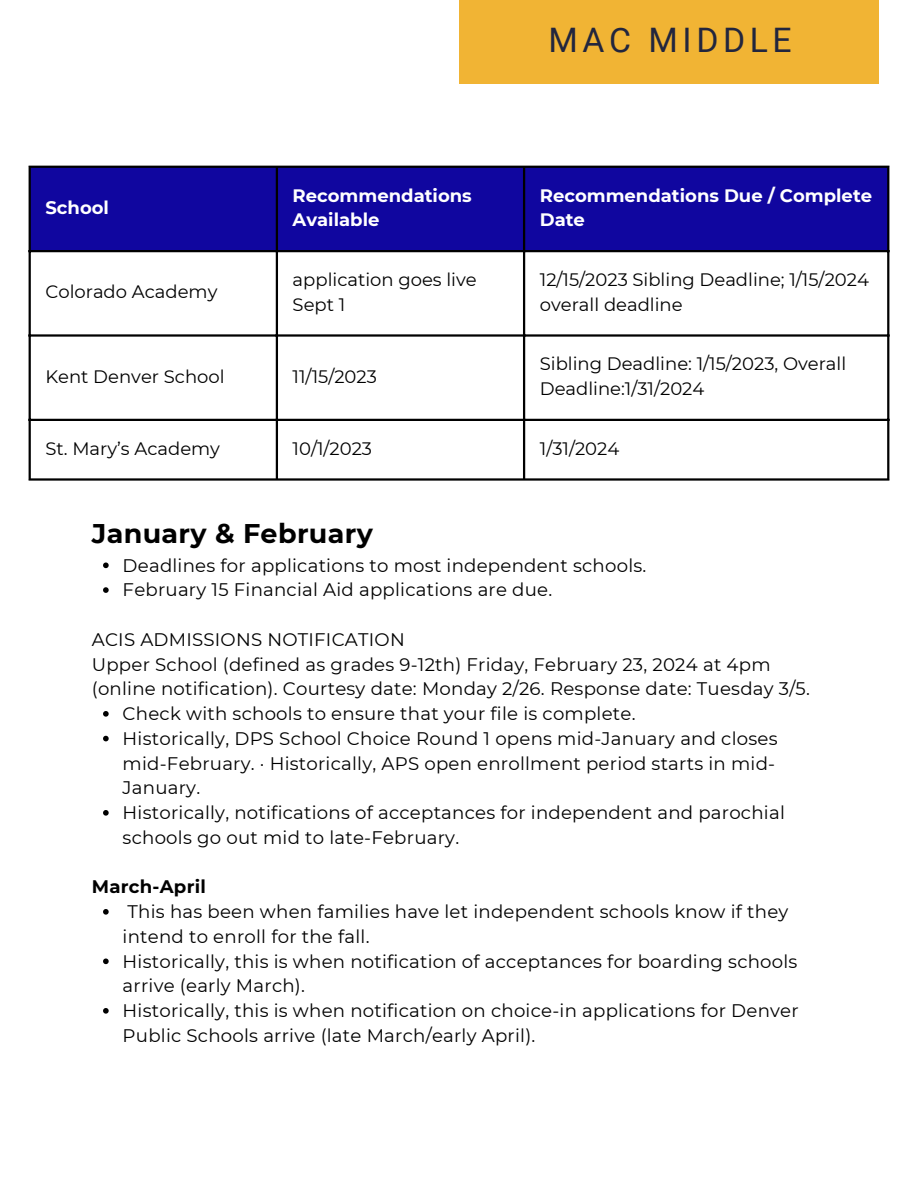
<style>
.page{position:relative;width:918px;height:1188px;background:#fff}
.page>*{position:absolute;margin:0;border:0;box-sizing:border-box;transform-origin:0 0}
.t1{font:33.75px "Roboto";letter-spacing:.135em;color:#22263e}
.t2{font:700 27px "Montserrat";letter-spacing:.015em;color:#000}
.t3{font:18.15px/24.8px "Montserrat";letter-spacing:.015em;color:#000}
.t4{font:700 18.15px "Montserrat";letter-spacing:.015em;color:#000}
.t5{font:18px/24.8px "Montserrat";color:#000}
.t6{font:700 18px/24.8px "Montserrat";color:#fff}
</style>
<div class="page">
<div style="left:459px;top:0;width:420px;height:84px;background:#f1b434"></div>
<svg style="left:103px;top:563px;width:6px;height:5px"></svg>
<svg style="left:103px;top:587px;width:6px;height:6px"></svg>
<svg style="left:103px;top:711px;width:6px;height:6px"></svg>
<svg style="left:103px;top:736px;width:6px;height:5px"></svg>
<svg style="left:103px;top:810px;width:6px;height:6px"></svg>
<svg style="left:103px;top:909px;width:6px;height:6px"></svg>
<svg style="left:103px;top:959px;width:6px;height:5px"></svg>
<svg style="left:103px;top:1008px;width:6px;height:6px"></svg>
<div style="left:31px;top:168px;width:856px;height:82px;background:#10069f"></div>
<hr style="left:29px;top:168px;width:2px;height:310px;background:#000">
<hr style="left:276px;top:168px;width:2px;height:310px;background:#000">
<hr style="left:523px;top:168px;width:2px;height:310px;background:#000">
<hr style="left:887px;top:168px;width:2px;height:310px;background:#000">
<hr style="left:29px;top:166px;width:860px;height:2px;background:#000">
<hr style="left:29px;top:250px;width:860px;height:2px;background:#000">
<hr style="left:29px;top:334px;width:860px;height:3px;background:#000">
<hr style="left:29px;top:419px;width:860px;height:2px;background:#000">
<hr style="left:29px;top:478px;width:860px;height:3px;background:#000">
<p class="t6" style="left:45px;top:195px;width:65px">School</p>
<p class="t5" style="left:45px;top:280px;width:173px">Colorado Academy</p>
<p class="t1" style="left:549px;top:21px;width:245px">MAC MIDDLE</p>
<p class="t6" style="left:293px;top:183px;width:181px">Recommendations<br>Available</p>
<p class="t6" style="left:540px;top:183px;width:334px">Recommendations Due / Complete<br>Date</p>
<p class="t5" style="left:293px;top:267px;width:186px">application goes live<br>Sept 1</p>
<p class="t5" style="left:540px;top:267px;width:331px">12/15/2023 Sibling Deadline; 1/15/2024 overall deadline</p>
<p class="t5" style="left:45px;top:364px;width:181px">Kent Denver School</p>
<p class="t5" style="left:293px;top:364px;width:86px">11/15/2023</p>
<p class="t5" style="left:540px;top:352px;width:308px">Sibling Deadline: 1/15/2023, Overall<br>Deadline:1/31/2024</p>
<p class="t5" style="left:45px;top:436px;width:176px">St. Mary’s Academy</p>
<p class="t5" style="left:293px;top:436px;width:81px">10/1/2023</p>
<p class="t5" style="left:540px;top:436px;width:81px">1/31/2024</p>
<p class="t2" style="left:92px;top:517px;width:283px">January &amp; February</p>
<p class="t3" style="left:123px;top:553px;width:525px">Deadlines for applications to most independent schools.</p>
<p class="t3" style="left:123px;top:577px;width:431px">February 15 Financial Aid applications are due.</p>
<p class="t3" style="left:92px;top:627px;width:315px">ACIS ADMISSIONS NOTIFICATION</p>
<p class="t3" style="left:92px;top:652px;width:720px">Upper School (defined as grades 9-12th) Friday, February 23, 2024 at 4pm (online notification). Courtesy date: Monday 2/26. Response date: Tuesday 3/5.</p>
<p class="t3" style="left:123px;top:701px;width:514px">Check with schools to ensure that your file is complete.</p>
<p class="t3" style="left:123px;top:726px;width:657px">Historically, DPS School Choice Round 1 opens mid-January and closes mid-February. · Historically, APS open enrollment period starts in mid-<br>January.</p>
<p class="t3" style="left:123px;top:800px;width:664px">Historically, notifications of acceptances for independent and parochial schools go out mid to late-February.</p>
<p class="t4" style="left:92px;top:876px;width:116px">March-April</p>
<p class="t3" style="left:123px;top:899px;width:667px">This has been when families have let independent schools know if they intend to enroll for the fall.</p>
<p class="t3" style="left:123px;top:949px;width:676px">Historically, this is when notification of acceptances for boarding schools arrive (early March).</p>
<p class="t3" style="left:123px;top:998px;width:678px">Historically, this is when notification on choice-in applications for Denver<br>Public Schools arrive (late March/early April).</p>
</div>
